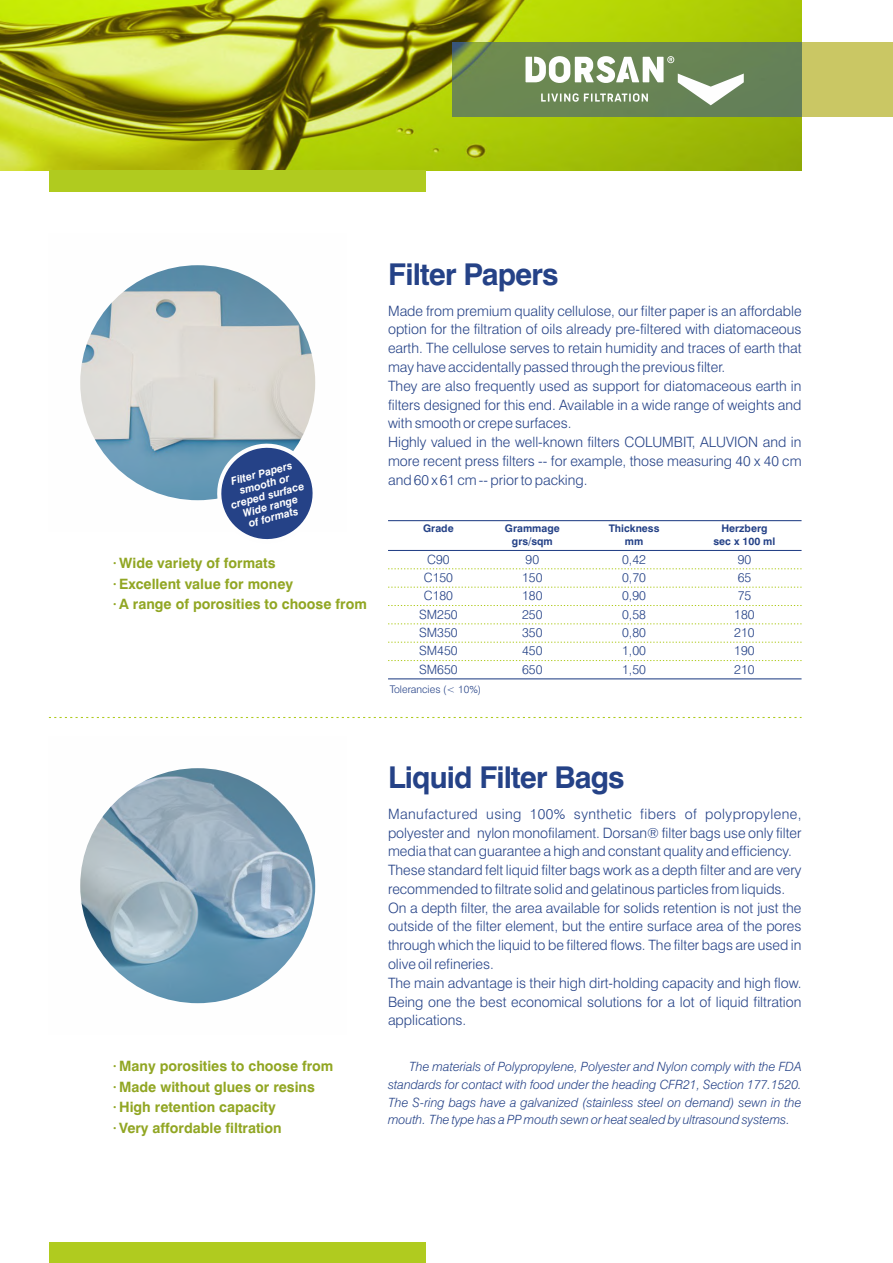
<style>
.page{position:relative;width:893px;height:1263px;background:#fff}
.page>*{position:absolute;margin:0;border:0;box-sizing:border-box;transform-origin:0 0}
.t1{font:700 30px "Swiss 721 BT";letter-spacing:-.03em;color:#254287}
.t2{font:300 14.25px/18.8px "Swiss 721 BT";color:#254287}
.t3{font:700 14.25px/20.5px "Swiss 721 BT";color:#91a623}
.t4{font:italic 300 12.75px/17.5px "Swiss 721 BT";color:#254287;text-align:justify}
.t5{font:300 12.75px "Swiss 721 BT";color:#254287}
.t6{font:italic 700 10.65px/11.4px "Swiss 721 BT";color:#fefefe;text-align:center}
.t7{font:700 10.5px "Swiss 721 BT";color:#254287}
.t8{font:300 10.5px "Swiss 721 BT";color:#254287}
</style>
<div class="page">
<img style="left:0;top:0;width:801px;height:170px">
<svg style="left:80px;top:265px;width:236px;height:236px;fill:#dddad5"></svg>
<svg style="left:201px;top:427px;width:115px;height:113px"></svg>
<div style="left:453px;top:43px;width:440px;height:73px;background:#cac764"></div>
<div style="left:453px;top:43px;width:348px;height:73px;background:#6a8654"></div>
<div style="left:49px;top:170px;width:376px;height:21px;background:#b0cb1f"></div>
<svg style="left:525px;top:56px;width:219px;height:49px;background:#99ac8b"></svg>
<div style="left:49px;top:1242px;width:376px;height:21px;background:#b0cb1f"></div>
<svg style="left:80px;top:768px;width:236px;height:236px"></svg>
<svg style="left:49px;top:717px;width:752px;height:1px"></svg>
<svg style="left:388px;top:642px;width:413px;height:1px"></svg>
<svg style="left:388px;top:623px;width:413px;height:1px"></svg>
<svg style="left:388px;top:605px;width:413px;height:1px"></svg>
<svg style="left:388px;top:587px;width:413px;height:1px"></svg>
<svg style="left:388px;top:568px;width:413px;height:1px"></svg>
<hr style="left:388px;top:550px;width:413px;height:1px;background:#254287">
<hr style="left:388px;top:520px;width:413px;height:1px;background:#254287">
<svg style="left:388px;top:660px;width:413px;height:1px"></svg>
<hr style="left:388px;top:678px;width:413px;height:1px;background:#254287">
<p class="t6" style="left:224px;top:478px;width:77px;rotate:-15deg">Filter Papers smooth or creped surface<br>Wide range<br>of formats</p>
<p class="t3" style="left:113px;top:554px;width:256px">· Wide variety of formats<br>· Excellent value for money<br>· A range of porosities to choose from</p>
<h1 class="t1" style="left:388px;top:262px;width:172px">Filter Papers</h1>
<p class="t2" style="left:388px;top:303px;width:415px">Made from premium quality cellulose, our filter paper is an affordable option for the filtration of oils already pre-filtered with diatomaceous earth. The cellulose serves to retain humidity and traces of earth that may have accidentally passed through the previous filter.<br>They are also frequently used as support for diatomaceous earth in filters designed for this end. Available in a wide range of weights and with smooth or crepe surfaces.<br>Highly valued in the well-known filters COLUMBIT, ALUVION and in more recent press filters -- for example, those measuring 40 x 40 cm and 60 x 61 cm -- prior to packing.</p>
<p class="t7" style="left:423px;top:524px;width:32px">Grade</p>
<p class="t7" style="left:505px;top:524px;width:56px">Grammage</p>
<p class="t7" style="left:609px;top:524px;width:52px">Thickness</p>
<p class="t7" style="left:721px;top:524px;width:47px">Herzberg</p>
<p class="t7" style="left:512px;top:537px;width:42px">grs/sqm</p>
<p class="t7" style="left:625px;top:537px;width:20px">mm</p>
<p class="t7" style="left:713px;top:537px;width:63px">sec x 100 ml</p>
<p class="t5" style="left:427px;top:554px;width:24px">C90</p>
<p class="t5" style="left:526px;top:554px;width:15px">90</p>
<p class="t5" style="left:622px;top:554px;width:25px">0,42</p>
<p class="t5" style="left:738px;top:554px;width:15px">90</p>
<p class="t5" style="left:424px;top:572px;width:31px">C150</p>
<p class="t5" style="left:522px;top:572px;width:22px">150</p>
<p class="t5" style="left:622px;top:572px;width:25px">0,70</p>
<p class="t5" style="left:738px;top:572px;width:15px">65</p>
<p class="t5" style="left:424px;top:591px;width:31px">C180</p>
<p class="t5" style="left:522px;top:591px;width:22px">180</p>
<p class="t5" style="left:622px;top:591px;width:25px">0,90</p>
<p class="t5" style="left:738px;top:591px;width:15px">75</p>
<p class="t5" style="left:419px;top:609px;width:40px">SM250</p>
<p class="t5" style="left:522px;top:609px;width:22px">250</p>
<p class="t5" style="left:622px;top:609px;width:25px">0,58</p>
<p class="t5" style="left:734px;top:609px;width:22px">180</p>
<p class="t5" style="left:419px;top:627px;width:40px">SM350</p>
<p class="t5" style="left:522px;top:627px;width:22px">350</p>
<p class="t5" style="left:622px;top:627px;width:25px">0,80</p>
<p class="t5" style="left:734px;top:627px;width:22px">210</p>
<p class="t5" style="left:419px;top:646px;width:40px">SM450</p>
<p class="t5" style="left:522px;top:646px;width:22px">450</p>
<p class="t5" style="left:622px;top:646px;width:25px">1,00</p>
<p class="t5" style="left:734px;top:646px;width:22px">190</p>
<p class="t5" style="left:419px;top:664px;width:40px">SM650</p>
<p class="t5" style="left:522px;top:664px;width:22px">650</p>
<p class="t5" style="left:622px;top:664px;width:25px">1,50</p>
<p class="t5" style="left:734px;top:664px;width:22px">210</p>
<p class="t8" style="left:390px;top:685px;width:93px">Tolerancies (&lt; 10%)</p>
<p class="t3" style="left:113px;top:1057px;width:222px">· Many porosities to choose from · Made without glues or resins<br>· High retention capacity<br>· Very affordable filtration</p>
<h1 class="t1" style="left:388px;top:765px;width:238px">Liquid Filter Bags</h1>
<p class="t2" style="left:388px;top:806px;width:415px">Manufactured using 100% synthetic fibers of polypropylene, polyester and nylon monofilament. Dorsan® filter bags use only filter media that can guarantee a high and constant quality and efficiency.<br>These standard felt liquid filter bags work as a depth filter and are very recommended to filtrate solid and gelatinous particles from liquids.<br>On a depth filter, the area available for solids retention is not just the outside of the filter element, but the entire surface area of the pores through which the liquid to be filtered flows. The filter bags are used in olive oil refineries.<br>The main advantage is their high dirt-holding capacity and high flow.<br>Being one the best economical solutions for a lot of liquid filtration applications.</p>
<p class="t4" style="left:388px;top:1059px;width:415px;text-indent:21px">The materials of Polypropylene, Polyester and Nylon comply with the FDA standards for contact with food under the heading CFR21, Section 177.1520.<br>The S-ring bags have a galvanized (stainless steel on demand) sewn in the mouth. The type has a PP mouth sewn or heat sealed by ultrasound systems.</p>
</div>
